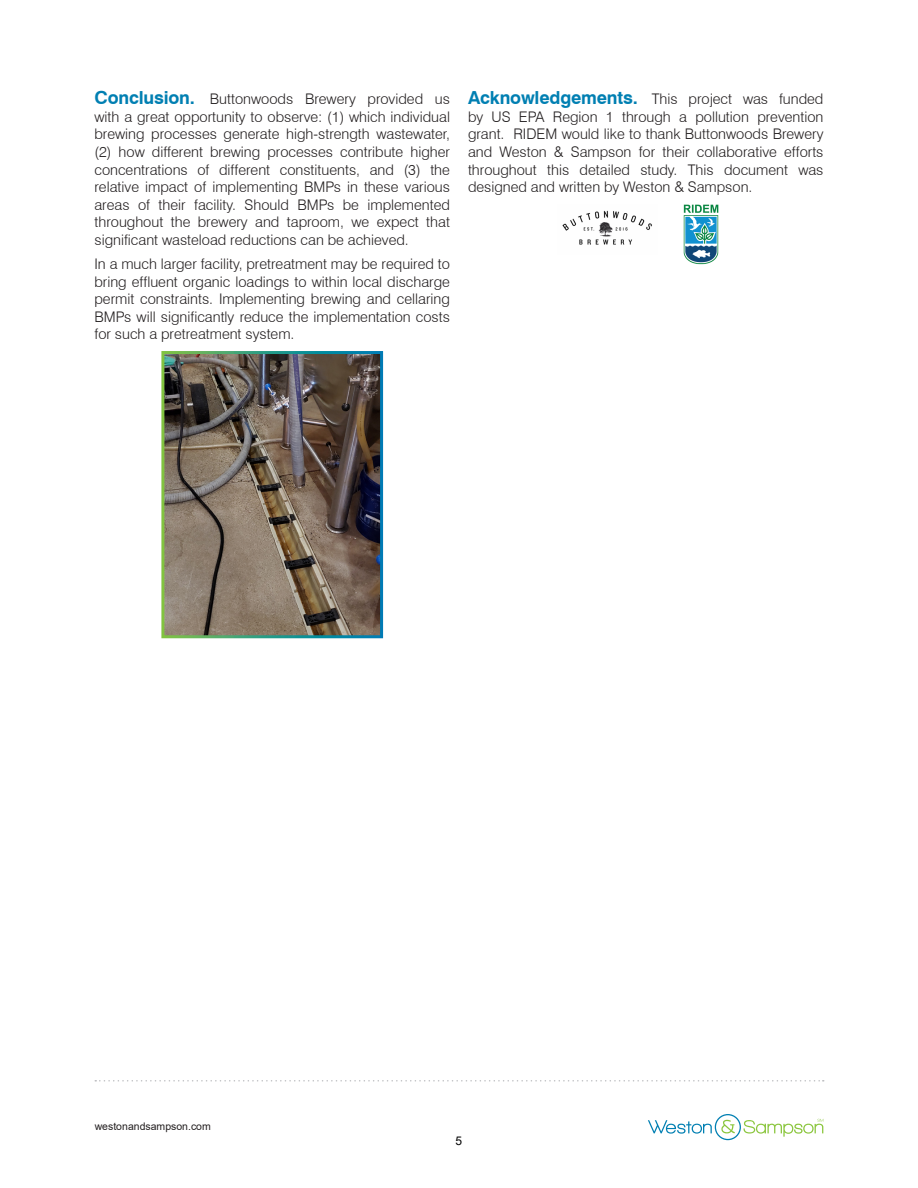
<style>
.page{position:relative;width:918px;height:1188px;background:#fff}
.page>*{position:absolute;margin:0;border:0;box-sizing:border-box;transform-origin:0 0}
.Main_Text{font:300 14.7px/17.5px "Swiss 721 BT";color:#231f20;text-align:justify}
.t1{font:12px "Arial";color:#000}
.t2{font:10.5px "Arial";color:#231f20}
.s1{font-weight:700;font-size:18px;color:#007fb2}
</style>
<div class="page">
<svg style="left:648px;top:1114px;width:175px;height:26px"></svg>
<svg style="left:95px;top:1080px;width:729px;height:2px"></svg>
<img style="left:562px;top:210px;width:90px;height:35px">
<img style="left:165px;top:355px;width:214px;height:279px">
<img style="left:683px;top:204px;width:36px;height:61px">
<p class="Main_Text" style="left:94px;top:90px;width:357px"><span class="s1">Conclusion.</span> Buttonwoods Brewery provided us with a great opportunity to observe: (1) which individual brewing processes generate high-strength wastewater, (2) how different brewing processes contribute higher concentrations of different constituents, and (3) the relative impact of implementing BMPs in these various areas of their facility. Should BMPs be implemented throughout the brewery and taproom, we expect that significant wasteload reductions can be achieved.</p>
<p class="Main_Text" style="left:94px;top:255px;width:357px">In a much larger facility, pretreatment may be required to bring effluent organic loadings to within local discharge permit constraints. Implementing brewing and cellaring BMPs will significantly reduce the implementation costs for such a pretreatment system.</p>
<p class="Main_Text" style="left:468px;top:90px;width:357px"><span class="s1">Acknowledgements.</span> This project was funded by US EPA Region 1 through a pollution prevention grant. RIDEM would like to thank Buttonwoods Brewery and Weston &amp; Sampson for their collaborative efforts throughout this detailed study. This document was designed and written by Weston &amp; Sampson.</p>
<p class="t2" style="left:95px;top:1120px;width:118px">westonandsampson.com</p>
<p class="t1" style="left:456px;top:1132px;width:8px">5</p>
</div>
